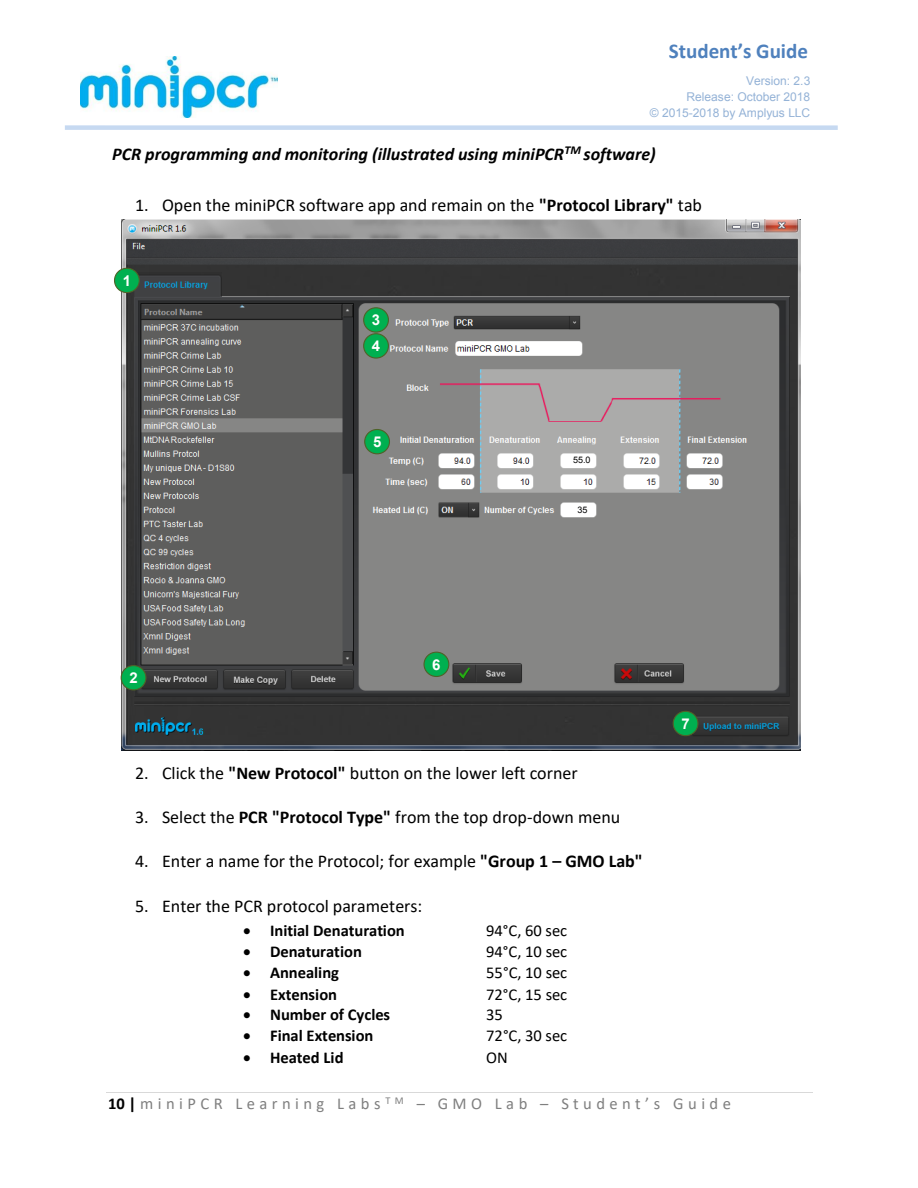
<style>
.page{position:relative;width:918px;height:1188px;background:#fff}
.page>*{position:absolute;margin:0;border:0;box-sizing:border-box;transform-origin:0 0}
.t1{font:700 21px "Calibri";color:#4f81bd}
.t2{font:18px "Calibri";color:#000}
.t3{font:italic 700 18px "Calibri";color:#000}
.t4{font:700 16.5px "Calibri";color:#000}
.t5{font:16.5px "Calibri";color:#000}
.t6{font:16.5px "Calibri";letter-spacing:.27em;color:#7f7f7f}
.t7{font:700 15px/26px "Arial";color:#fff}
.t8{font:12px/15.9px "Arial";letter-spacing:-.005em;color:#95b3d7;text-align:right}
.t9{font:9px "Arial";color:#000}
.s1{font-weight:700}
.s2{font-weight:700;color:#000}
</style>
<div class="page">
<hr style="left:106px;top:1092px;width:706px;height:1px;background:#d9d9d9">
<div style="left:65px;top:125px;width:773px;height:5px;background:#c6d9f1"></div>
<img style="left:80px;top:57px;width:198px;height:60px">
<img style="left:121px;top:219px;width:680px;height:531px">
<div style="left:115px;top:268px;width:24px;height:25px;background:#00b050;border-radius:50%"></div>
<div style="left:114px;top:268px;width:26px;height:25px;border:1px solid #4f6228;border-radius:50%"></div>
<div style="left:121px;top:666px;width:25px;height:24px;background:#00b050;border-radius:50%"></div>
<div style="left:121px;top:665px;width:26px;height:25px;border:1px solid #4f6228;border-radius:50%"></div>
<div style="left:364px;top:308px;width:24px;height:24px;background:#00b050;border-radius:50%"></div>
<div style="left:363px;top:307px;width:26px;height:26px;border:1px solid #4f6228;border-radius:50%"></div>
<div style="left:364px;top:334px;width:24px;height:24px;background:#00b050;border-radius:50%"></div>
<div style="left:363px;top:333px;width:26px;height:26px;border:1px solid #4f6228;border-radius:50%"></div>
<div style="left:365px;top:430px;width:24px;height:24px;background:#00b050;border-radius:50%"></div>
<div style="left:364px;top:429px;width:26px;height:25px;border:1px solid #4f6228;border-radius:50%"></div>
<div style="left:424px;top:652px;width:25px;height:24px;background:#00b050;border-radius:50%"></div>
<div style="left:423px;top:652px;width:26px;height:25px;border:1px solid #4f6228;border-radius:50%"></div>
<div style="left:673px;top:711px;width:25px;height:25px;background:#00b050;border-radius:50%"></div>
<div style="left:673px;top:711px;width:26px;height:25px;border:1px solid #4f6228;border-radius:50%"></div>
<div style="left:571px;top:454px;width:22px;height:13px;background:#fff"></div>
<div style="left:571px;top:504px;width:23px;height:13px;background:#fff"></div>
<p class="t1" style="left:669px;top:36px;width:141px">Student’s Guide</p>
<p class="t8" style="left:650px;top:73px;width:162px">Version: 2.3<br>Release: October 2018<br>© 2015-2018 by Amplyus LLC</p>
<p class="t3" style="left:112px;top:142px;width:545px">PCR programming and monitoring (illustrated using miniPCR<sup>TM</sup> software)</p>
<p class="t2" style="left:135px;top:193px;width:568px">1. Open the miniPCR software app and remain on the <span class="s1">"Protocol Library"</span> tab</p>
<p class="t7" style="left:123px;top:268px;width:10px">1</p>
<p class="t7" style="left:372px;top:307px;width:10px">3<br>4</p>
<p class="t7" style="left:373px;top:429px;width:10px">5</p>
<p class="t9" style="left:573px;top:454px;width:19px">55.0</p>
<p class="t9" style="left:577px;top:504px;width:12px">35</p>
<p class="t7" style="left:129px;top:665px;width:10px">2</p>
<p class="t7" style="left:432px;top:652px;width:10px">6</p>
<p class="t2" style="left:135px;top:760px;width:444px">2. Click the <span class="s1">"New Protocol"</span> button on the lower left corner</p>
<p class="t2" style="left:135px;top:805px;width:487px">3. Select the <span class="s1">PCR "Protocol Type"</span> from the top drop-down menu</p>
<p class="t2" style="left:135px;top:849px;width:509px">4. Enter a name for the Protocol; for example <span class="s1">"Group 1 – GMO Lab"</span></p>
<p class="t2" style="left:135px;top:893px;width:289px">5. Enter the PCR protocol parameters:</p>
<p class="t4" style="left:243px;top:919px;width:163px">• Initial Denaturation</p>
<p class="t5" style="left:486px;top:919px;width:83px">94°C, 60 sec</p>
<p class="t4" style="left:243px;top:940px;width:120px">• Denaturation</p>
<p class="t5" style="left:486px;top:940px;width:83px">94°C, 10 sec</p>
<p class="t4" style="left:243px;top:961px;width:98px">• Annealing</p>
<p class="t5" style="left:486px;top:962px;width:83px">55°C, 10 sec</p>
<p class="t4" style="left:243px;top:982px;width:96px">• Extension</p>
<p class="t5" style="left:486px;top:983px;width:83px">72°C, 15 sec</p>
<p class="t4" style="left:243px;top:1003px;width:149px">• Number of Cycles</p>
<p class="t5" style="left:486px;top:1003px;width:18px">35</p>
<p class="t4" style="left:243px;top:1024px;width:132px">• Final Extension</p>
<p class="t5" style="left:486px;top:1025px;width:83px">72°C, 30 sec</p>
<p class="t4" style="left:243px;top:1045px;width:102px">• Heated Lid</p>
<p class="t5" style="left:486px;top:1046px;width:23px">ON</p>
<p class="t7" style="left:681px;top:711px;width:10px">7</p>
<p class="t6" style="left:108px;top:1093px;width:624px"><span class="s2">10|</span> miniPCR Learning Labs <sup>T</sup> <sup>M</sup> – GMO Lab – Student’s Guide</p>
</div>
